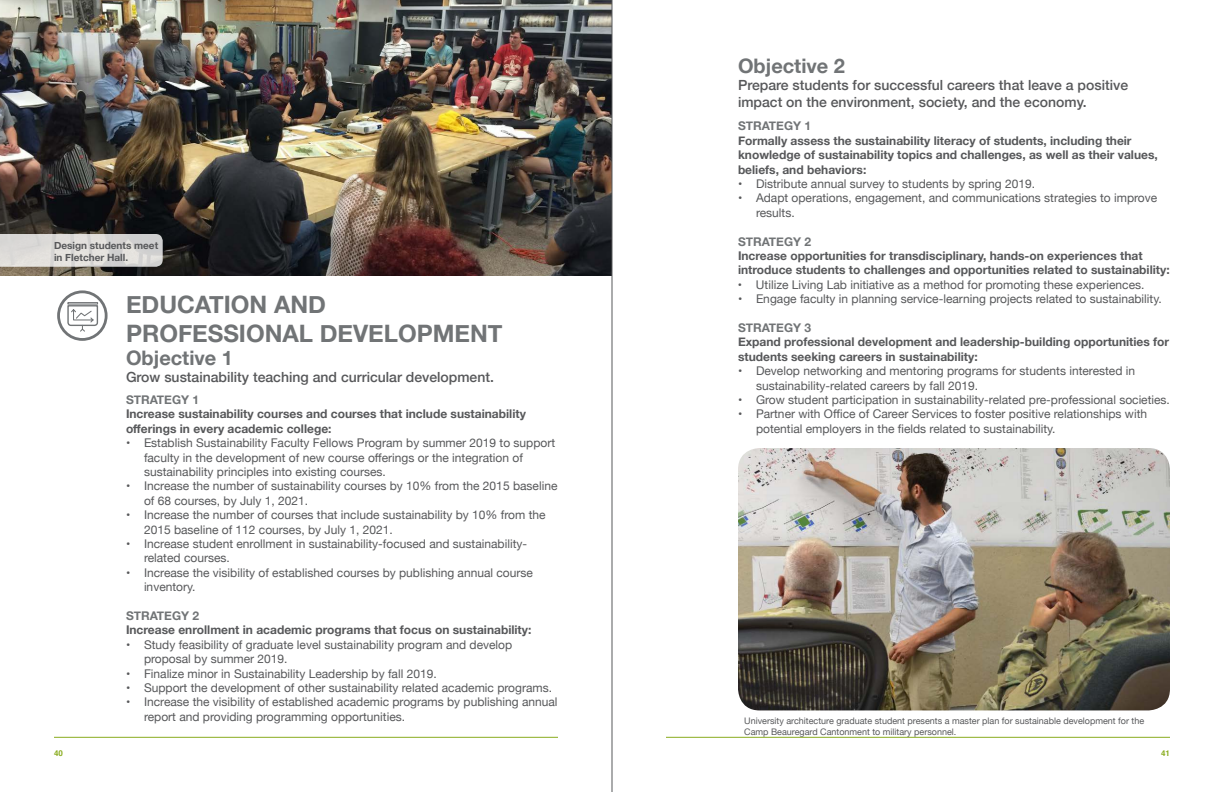
<style>
.page{position:relative;width:1224px;height:792px;background:#fff}
.page>*{position:absolute;margin:0;border:0;box-sizing:border-box;transform-origin:0 0}
.t1{font:700 24px "Helvetica Neue";color:#717476}
.t2{font:700 20px "Helvetica Neue";color:#717476}
.t3{font:500 14px/16.8px "Helvetica Neue";color:#57585a}
.t4{font:12px/14.4px "Helvetica Neue";color:#57585a}
.t5{font:700 12px/14.4px "Helvetica Neue";color:#57585a}
.t6{font:700 12px "Helvetica Neue";color:#717476}
.t7{font:700 10px/12px "Helvetica Neue";color:#57585a}
.t8{font:9px/10.8px "Helvetica Neue";color:#57585a}
.t9{font:700 8px "Helvetica";color:#89ac1e}
</style>
<div class="page">
<hr style="left:666px;top:737px;width:504px;height:1px;background:#89ac1e">
<hr style="left:54px;top:737px;width:504px;height:1px;background:#89ac1e">
<img style="left:0;top:0;width:612px;height:275px">
<svg style="left:59px;top:292px;width:47px;height:47px"></svg>
<div style="left:57px;top:290px;width:51px;height:51px;border:3px solid #717476;border-radius:50%"></div>
<div style="left:67px;top:302px;width:31px;height:3px;border:1px solid #717476"></div>
<svg style="left:67px;top:304px;width:32px;height:29px"></svg>
<img style="left:738px;top:448px;width:432px;height:262px">
<svg style="left:0;top:234px;width:163px;height:33px"></svg>
<hr style="left:612px;top:0;width:1px;height:792px;background:#57585a">
<p class="t7" style="left:54px;top:240px;width:106px">Design students meet in Fletcher Hall.</p>
<p class="t1" style="left:126px;top:285px;width:202px">EDUCATION AND</p>
<p class="t1" style="left:126px;top:314px;width:378px">PROFESSIONAL DEVELOPMENT</p>
<p class="t2" style="left:126px;top:342px;width:109px">Objective 1</p>
<p class="t3" style="left:126px;top:367px;width:370px">Grow sustainability teaching and curricular development.</p>
<p class="t6" style="left:126px;top:390px;width:75px">STRATEGY 1</p>
<p class="t5" style="left:126px;top:407px;width:401px">Increase sustainability courses and courses that include sustainability offerings in every academic college:</p>
<p class="t4" style="left:144px;top:437px;width:413px;text-indent:-18px">• Establish Sustainability Faculty Fellows Program by summer 2019 to support faculty in the development of new course offerings or the integration of sustainability principles into existing courses.</p>
<p class="t4" style="left:144px;top:480px;width:415px;text-indent:-18px">• Increase the number of sustainability courses by 10% from the 2015 baseline of 68 courses, by July 1, 2021.</p>
<p class="t4" style="left:144px;top:509px;width:403px;text-indent:-18px">• Increase the number of courses that include sustainability by 10% from the<br>2015 baseline of 112 courses, by July 1, 2021.</p>
<p class="t4" style="left:144px;top:537px;width:385px;text-indent:-18px">• Increase student enrollment in sustainability-focused and sustainability&shy;related courses.</p>
<p class="t4" style="left:144px;top:566px;width:390px;text-indent:-18px">• Increase the visibility of established courses by publishing annual course inventory.</p>
<p class="t6" style="left:126px;top:606px;width:75px">STRATEGY 2</p>
<p class="t5" style="left:126px;top:623px;width:407px">Increase enrollment in academic programs that focus on sustainability:</p>
<p class="t4" style="left:144px;top:638px;width:370px;text-indent:-18px">• Study feasibility of graduate level sustainability program and develop proposal by summer 2019.</p>
<p class="t4" style="left:126px;top:667px;width:312px">• Finalize minor in Sustainability Leadership by fall 2019.</p>
<p class="t4" style="left:126px;top:681px;width:428px">• Support the development of other sustainability related academic programs.</p>
<p class="t4" style="left:144px;top:696px;width:415px;text-indent:-18px">• Increase the visibility of established academic programs by publishing annual report and providing programming opportunities.</p>
<p class="t2" style="left:738px;top:51px;width:109px">Objective 2</p>
<p class="t3" style="left:738px;top:76px;width:392px">Prepare students for successful careers that leave a positive impact on the environment, society, and the economy.</p>
<p class="t6" style="left:738px;top:117px;width:75px">STRATEGY 1</p>
<p class="t5" style="left:738px;top:134px;width:421px">Formally assess the sustainability literacy of students, including their knowledge of sustainability topics and challenges, as well as their values, beliefs, and behaviors:</p>
<p class="t4" style="left:738px;top:177px;width:299px">• Distribute annual survey to students by spring 2019.</p>
<p class="t4" style="left:756px;top:192px;width:403px;text-indent:-18px">• Adapt operations, engagement, and communications strategies to improve results.</p>
<p class="t6" style="left:738px;top:232px;width:75px">STRATEGY 2</p>
<p class="t5" style="left:738px;top:249px;width:433px">Increase opportunities for transdisciplinary, hands-on experiences that introduce students to challenges and opportunities related to sustainability:</p>
<p class="t4" style="left:738px;top:278px;width:408px">• Utilize Living Lab initiative as a method for promoting these experiences.</p>
<p class="t4" style="left:738px;top:293px;width:425px">• Engage faculty in planning service-learning projects related to sustainability.</p>
<p class="t6" style="left:738px;top:318px;width:75px">STRATEGY 3</p>
<p class="t5" style="left:738px;top:335px;width:433px">Expand professional development and leadership-building opportunities for students seeking careers in sustainability:</p>
<p class="t4" style="left:756px;top:365px;width:381px;text-indent:-18px">• Develop networking and mentoring programs for students interested in sustainability-related careers by fall 2019.</p>
<p class="t4" style="left:738px;top:393px;width:434px">• Grow student participation in sustainability-related pre-professional societies.</p>
<p class="t4" style="left:756px;top:408px;width:393px;text-indent:-18px">• Partner with Office of Career Services to foster positive relationships with potential employers in the fields related to sustainability.</p>
<p class="t8" style="left:744px;top:716px;width:402px">University architecture graduate student presents a master plan for sustainable development for the<br>Camp Beauregard Cantonment to military personnel.</p>
<p class="t9" style="left:54px;top:746px;width:10px">40</p>
<p class="t9" style="left:1161px;top:746px;width:10px">41</p>
</div>
